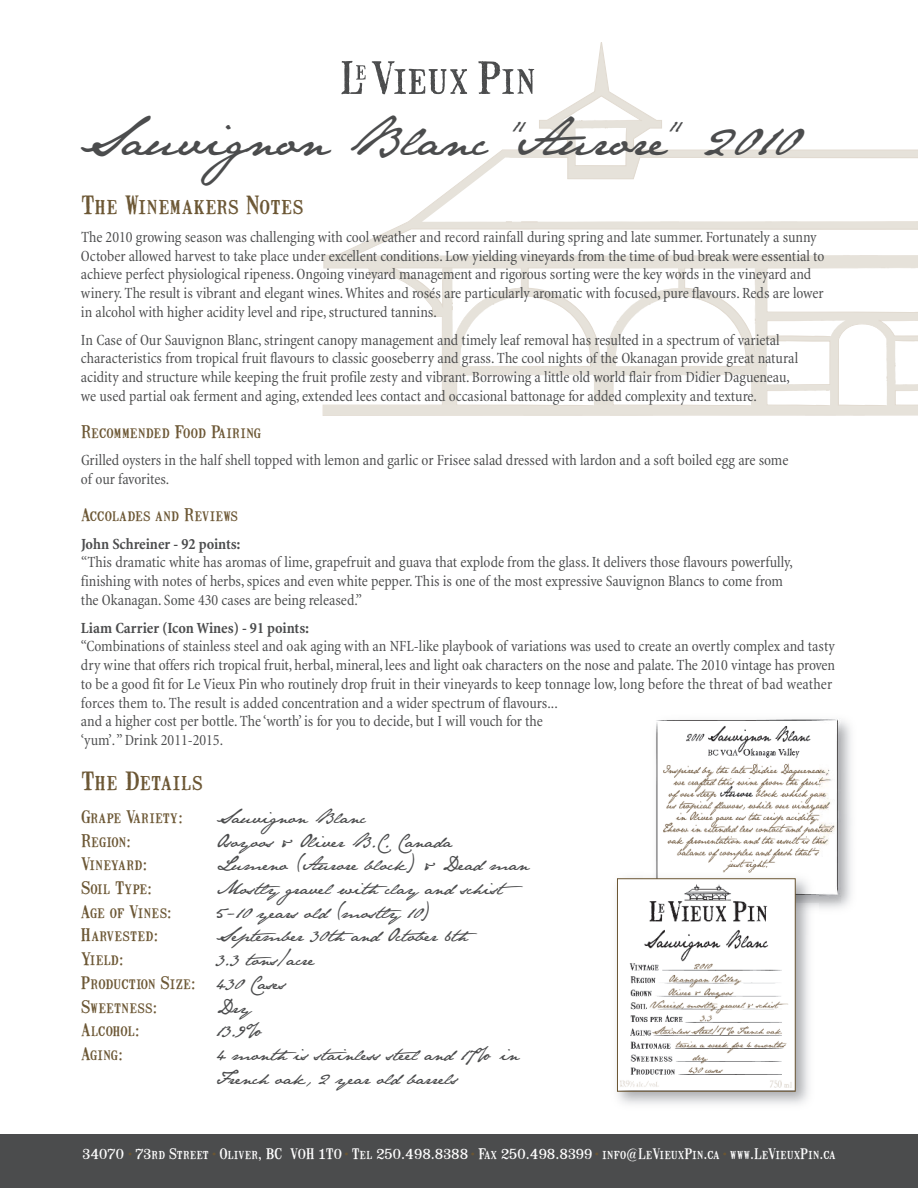
<style>
.page{position:relative;width:918px;height:1188px;background:#fff}
.page>*{position:absolute;margin:0;border:0;box-sizing:border-box;transform-origin:0 0}
.t1{font:45px "Jane Austen";color:#4b4c4d}
.t2{font:24px "Mailart Rubberstamp";letter-spacing:.02em;color:#6b5633}
.t3{font:16.5px/23.7px "Jane Austen";color:#4b4c4d}
.t4{font:16.5px/23.7px "Mailart Rubberstamp";letter-spacing:.015em;color:#6b5633}
.t5{font:condensed 15.75px/18.8px "Minion";letter-spacing:-.005em;color:#4b4c4d}
.t6{font:700 condensed 15.75px "Minion";color:#4b4c4d}
.t7{font:13.8px "Mailart Rubberstamp";color:#fff}
.s1{font-family:"Jane Austen";color:#4b4c4d}
.s2{font-size:9px;color:#6b5633}
</style>
<div class="page">
<svg style="left:323px;top:42px;width:595px;height:374px"></svg>
<div style="left:0;top:1134px;width:918px;height:54px;background:#4b4c4d"></div>
<img style="left:818px;top:718px;width:22px;height:185px">
<img style="left:654px;top:718px;width:164px;height:153px">
<img style="left:616px;top:871px;width:202px;height:233px">
<img style="left:619px;top:880px;width:175px;height:210px">
<div style="left:617px;top:878px;width:179px;height:214px;border:1px solid #6b5633"></div>
<svg style="left:329px;top:61px;width:589px;height:345px"></svg>
<h1 class="t1" style="left:79px;top:113px;width:721px">Sauvignon Blanc “Aurore” 2010</h1>
<h2 class="t2" style="left:81px;top:189px;width:224px">The Winemakers Notes</h2>
<p class="t5" style="left:81px;top:228px;width:745px">The 2010 growing season was challenging with cool weather and record rainfall during spring and late summer. Fortunately a sunny October allowed harvest to take place under excellent conditions. Low yielding vineyards from the time of bud break were essential to achieve perfect physiological ripeness. Ongoing vineyard management and rigorous sorting were the key words in the vineyard and winery. The result is vibrant and elegant wines.Whites and rosés are particularly aromatic with focused, pure flavours. Reds are lower in alcohol with higher acidity level and ripe,structured tannins.</p>
<p class="t5" style="left:81px;top:331px;width:719px">In Case of Our Sauvignon Blanc,stringent canopy management and timely leaf removal has resulted in a spectrum of varietal characteristics from tropical fruit flavours to classic gooseberry and grass. The cool nights of the Okanagan provide great natural acidity and structure while keeping the fruit profile zesty and vibrant. Borrowing a little old world flair from Didier Dagueneau, we used partial oak ferment and aging,extended lees contact and occasional battonage for added complexity and texture.</p>
<p class="t4" style="left:81px;top:419px;width:182px">Recommended Food Pairing</p>
<p class="t5" style="left:81px;top:451px;width:709px">Grilled oysters in the half shell topped with lemon and garlic or Frisee salad dressed with lardon and a soft boiled egg are some of our favorites.</p>
<p class="t4" style="left:81px;top:502px;width:158px">Accolades and Reviews</p>
<p class="t6" style="left:81px;top:535px;width:161px">John Schreiner - 92 points:</p>
<p class="t5" style="left:81px;top:553px;width:713px">“This dramatic white has aromas of lime, grapefruit and guava that explode from the glass.It delivers those flavours powerfully, finishing with notes of herbs,spices and even white pepper. This is one of the most expressive Sauvignon Blancs to come from the Okanagan. Some 430 cases are being released.”</p>
<p class="t6" style="left:81px;top:619px;width:229px">Liam Carrier (Icon Wines) - 91 points:</p>
<p class="t5" style="left:81px;top:637px;width:756px">“Combinations of stainless steel and oak aging with an NFL-like playbook of variations was used to create an overtly complex and tasty dry wine that offers rich tropical fruit, herbal,mineral, lees and light oak characters on the nose and palate. The 2010 vintage has proven to be a good fit for Le Vieux Pin who routinely drop fruit in their vineyards to keep tonnage low, long before the threat of bad weather forces them to. The result is added concentration and a wider spectrum of flavours...<br>and a higher cost per bottle. The‘worth’ is for you to decide, but I will vouch for the<br>‘yum’.”Drink 2011-2015.</p>
<h2 class="t2" style="left:81px;top:765px;width:123px">The Details</h2>
<p class="t4" style="left:81px;top:804px;width:104px">Grape Variety:</p>
<p class="t3" style="left:216px;top:805px;width:151px">Sauvignon Blanc</p>
<p class="t4" style="left:81px;top:828px;width:52px">Region:</p>
<p class="t3" style="left:216px;top:829px;width:238px">Osoyoos &amp; Oliver B.C. Canada</p>
<p class="t4" style="left:81px;top:852px;width:68px">Vineyard:</p>
<p class="t3" style="left:216px;top:853px;width:314px">Lumeno (Aurore block) &amp; Dead man</p>
<p class="t4" style="left:81px;top:875px;width:73px">Soil Type:</p>
<p class="t3" style="left:216px;top:876px;width:309px">Mostly gravel with clay and schist</p>
<p class="t4" style="left:81px;top:899px;width:93px">Age of Vines:</p>
<p class="t3" style="left:216px;top:900px;width:216px">5-10 years old (mostly 10)</p>
<p class="t4" style="left:81px;top:923px;width:79px">Harvested:</p>
<p class="t3" style="left:216px;top:924px;width:263px">September 30th and October 6th</p>
<p class="t4" style="left:81px;top:947px;width:45px">Yield:</p>
<p class="t3" style="left:216px;top:948px;width:100px">3.3 tons/acre</p>
<p class="t4" style="left:81px;top:970px;width:206px">Production Size: <span class="s1">430 Cases<br></span>Sweetness:</p>
<p class="t3" style="left:216px;top:995px;width:37px">Dry</p>
<p class="t4" style="left:81px;top:1018px;width:61px">Alcohol:</p>
<p class="t3" style="left:216px;top:1019px;width:50px">13.9%</p>
<p class="t4" style="left:81px;top:1041px;width:44px">Aging:</p>
<p class="t3" style="left:216px;top:1042px;width:304px">4 month is stainless steel and 17% in<br>French oak, 2 year old barrels</p>
<p class="t7" style="left:82px;top:1144px;width:755px">34070 <span class="s2">•</span> 73rd Street <span class="s2">•</span> Oliver, BC V0H 1T0 <span class="s2">•</span> Tel 250.498.8388 <span class="s2">•</span> Fax 250.498.8399 <span class="s2">•</span> info@LeVieuxPin.ca <span class="s2">•</span> www.LeVieuxPin.ca</p>
</div>
